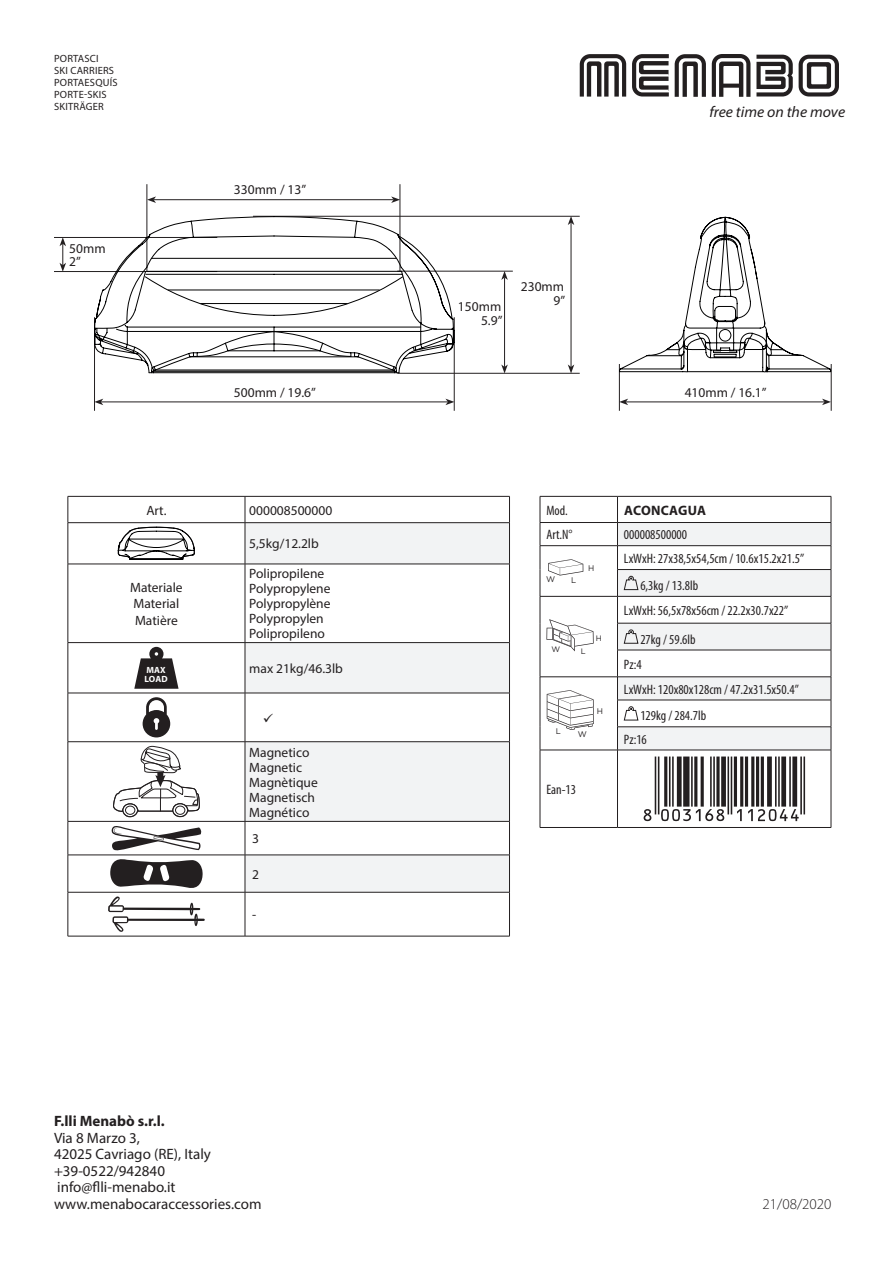
<style>
.page{position:relative;width:893px;height:1263px;background:#fff}
.page>*{position:absolute;margin:0;border:0;box-sizing:border-box;transform-origin:0 0}
.t1{font:italic 15.45px "Myriad Pro";color:#231f20}
.t2{font:15px/16.5px "Myriad Pro";color:#231f20}
.t3{font:700 15px "Myriad Pro";color:#231f20}
.t4{font:300 15px "Myriad Pro";color:#231f20}
.t5{font:condensed 13.65px/27.2px "Myriad Pro";color:#231f20}
.t6{font:700 13.65px "Myriad Pro";letter-spacing:.005em;color:#231f20}
.t7{font:13.5px/15px "Myriad Pro";color:#231f20}
.t8{font:10.5px/12px "Myriad Pro";letter-spacing:.02em;color:#231f20}
.t9{font:700 9px/9px "Myriad Pro";letter-spacing:.005em;color:#fff}
.t10{font:8.25px "Gotham";color:#231f20}
.t11{font:7.95px "Gotham";color:#231f20}
</style>
<div class="page">
<svg style="left:246px;top:523px;width:263px;height:369px;fill:#f2f3f4"></svg>
<svg style="left:245px;top:497px;width:1px;height:25px"></svg>
<hr style="left:68px;top:522px;width:177px;height:1px;background:#231f20">
<hr style="left:245px;top:522px;width:265px;height:1px;background:#231f20">
<hr style="left:245px;top:523px;width:1px;height:41px;background:#231f20">
<hr style="left:68px;top:564px;width:177px;height:1px;background:#231f20">
<hr style="left:245px;top:564px;width:265px;height:1px;background:#231f20">
<hr style="left:245px;top:564px;width:1px;height:78px;background:#231f20">
<hr style="left:68px;top:642px;width:177px;height:1px;background:#231f20">
<hr style="left:245px;top:643px;width:1px;height:50px;background:#231f20">
<hr style="left:68px;top:693px;width:177px;height:1px;background:#231f20">
<hr style="left:245px;top:693px;width:265px;height:1px;background:#231f20">
<hr style="left:245px;top:693px;width:1px;height:48px;background:#231f20">
<hr style="left:68px;top:741px;width:177px;height:1px;background:#231f20">
<hr style="left:245px;top:741px;width:265px;height:1px;background:#231f20">
<hr style="left:245px;top:742px;width:1px;height:79px;background:#231f20">
<hr style="left:68px;top:821px;width:177px;height:1px;background:#231f20">
<hr style="left:245px;top:821px;width:1px;height:34px;background:#231f20">
<hr style="left:68px;top:855px;width:177px;height:1px;background:#231f20">
<hr style="left:245px;top:855px;width:1px;height:37px;background:#231f20">
<hr style="left:245px;top:892px;width:1px;height:44px;background:#231f20">
<hr style="left:509px;top:564px;width:1px;height:78px;background:#231f20">
<hr style="left:245px;top:642px;width:265px;height:1px;background:#231f20">
<hr style="left:509px;top:693px;width:1px;height:48px;background:#231f20">
<hr style="left:509px;top:742px;width:1px;height:79px;background:#231f20">
<hr style="left:245px;top:821px;width:265px;height:1px;background:#231f20">
<hr style="left:245px;top:855px;width:265px;height:1px;background:#231f20">
<hr style="left:68px;top:496px;width:177px;height:1px;background:#231f20">
<svg style="left:68px;top:496px;width:1px;height:26px"></svg>
<hr style="left:245px;top:496px;width:265px;height:1px;background:#231f20">
<hr style="left:68px;top:523px;width:1px;height:41px;background:#231f20">
<hr style="left:68px;top:564px;width:1px;height:78px;background:#231f20">
<hr style="left:68px;top:643px;width:1px;height:50px;background:#231f20">
<hr style="left:68px;top:693px;width:1px;height:48px;background:#231f20">
<hr style="left:68px;top:742px;width:1px;height:79px;background:#231f20">
<hr style="left:68px;top:821px;width:1px;height:34px;background:#231f20">
<hr style="left:68px;top:855px;width:1px;height:37px;background:#231f20">
<svg style="left:509px;top:496px;width:1px;height:26px"></svg>
<hr style="left:509px;top:523px;width:1px;height:41px;background:#231f20">
<hr style="left:509px;top:643px;width:1px;height:50px;background:#231f20">
<hr style="left:509px;top:821px;width:1px;height:34px;background:#231f20">
<hr style="left:509px;top:855px;width:1px;height:37px;background:#231f20">
<hr style="left:68px;top:892px;width:177px;height:1px;background:#231f20">
<hr style="left:68px;top:892px;width:1px;height:44px;background:#231f20">
<hr style="left:245px;top:892px;width:265px;height:1px;background:#231f20">
<hr style="left:509px;top:892px;width:1px;height:44px;background:#231f20">
<hr style="left:68px;top:936px;width:177px;height:1px;background:#231f20">
<hr style="left:245px;top:936px;width:265px;height:1px;background:#231f20">
<svg style="left:118px;top:526px;width:77px;height:34px"></svg>
<svg style="left:134px;top:647px;width:45px;height:42px"></svg>
<svg style="left:143px;top:697px;width:27px;height:40px"></svg>
<svg style="left:112px;top:745px;width:89px;height:106px"></svg>
<svg style="left:110px;top:859px;width:93px;height:29px"></svg>
<svg style="left:108px;top:896px;width:97px;height:36px"></svg>
<svg style="left:632px;top:54px;width:37px;height:43px"></svg>
<svg style="left:580px;top:54px;width:46px;height:43px"></svg>
<svg style="left:675px;top:54px;width:31px;height:43px"></svg>
<svg style="left:712px;top:54px;width:38px;height:43px"></svg>
<svg style="left:799px;top:55px;width:40px;height:41px"></svg>
<svg style="left:756px;top:55px;width:37px;height:41px"></svg>
<hr style="left:626px;top:402px;width:198px;height:1px;background:#231f20">
<svg style="left:620px;top:399px;width:8px;height:6px"></svg>
<svg style="left:822px;top:399px;width:9px;height:6px"></svg>
<hr style="left:154px;top:199px;width:240px;height:1px;background:#231f20">
<svg style="left:148px;top:196px;width:8px;height:7px"></svg>
<svg style="left:391px;top:196px;width:9px;height:7px"></svg>
<hr style="left:571px;top:223px;width:1px;height:144px;background:#231f20">
<svg style="left:568px;top:217px;width:6px;height:8px"></svg>
<svg style="left:568px;top:364px;width:6px;height:9px"></svg>
<hr style="left:504px;top:277px;width:1px;height:90px;background:#231f20">
<svg style="left:501px;top:272px;width:7px;height:8px"></svg>
<svg style="left:501px;top:364px;width:7px;height:9px"></svg>
<svg style="left:60px;top:238px;width:6px;height:33px"></svg>
<hr style="left:454px;top:317px;width:1px;height:94px;background:#231f20">
<hr style="left:831px;top:364px;width:1px;height:47px;background:#231f20">
<hr style="left:400px;top:184px;width:1px;height:87px;background:#231f20">
<hr style="left:94px;top:317px;width:1px;height:94px;background:#231f20">
<hr style="left:619px;top:364px;width:1px;height:47px;background:#231f20">
<hr style="left:147px;top:184px;width:1px;height:87px;background:#231f20">
<hr style="left:397px;top:373px;width:183px;height:1px;background:#231f20">
<hr style="left:397px;top:271px;width:116px;height:1px;background:#231f20">
<hr style="left:54px;top:237px;width:163px;height:1px;background:#231f20">
<hr style="left:54px;top:271px;width:163px;height:1px;background:#231f20">
<hr style="left:253px;top:216px;width:327px;height:1px;background:#231f20">
<hr style="left:617px;top:750px;width:1px;height:77px;background:#231f20">
<hr style="left:540px;top:496px;width:77px;height:1px;background:#231f20">
<hr style="left:540px;top:522px;width:77px;height:1px;background:#231f20">
<hr style="left:540px;top:545px;width:77px;height:1px;background:#231f20">
<hr style="left:540px;top:596px;width:77px;height:1px;background:#231f20">
<hr style="left:540px;top:676px;width:77px;height:1px;background:#231f20">
<hr style="left:540px;top:750px;width:77px;height:1px;background:#231f20">
<hr style="left:540px;top:750px;width:1px;height:77px;background:#231f20">
<hr style="left:617px;top:750px;width:214px;height:1px;background:#231f20">
<hr style="left:831px;top:750px;width:1px;height:77px;background:#231f20">
<hr style="left:540px;top:827px;width:77px;height:1px;background:#231f20">
<hr style="left:617px;top:827px;width:214px;height:1px;background:#231f20">
<svg style="left:540px;top:496px;width:54px;height:254px"></svg>
<svg style="left:617px;top:496px;width:215px;height:254px"></svg>
<svg style="left:644px;top:756px;width:161px;height:65px"></svg>
<svg style="left:94px;top:216px;width:361px;height:192px"></svg>
<svg style="left:99px;top:258px;width:324px;height:115px"></svg>
<svg style="left:618px;top:216px;width:213px;height:157px"></svg>
<svg style="left:264px;top:713px;width:9px;height:9px"></svg>
<p class="t8" style="left:54px;top:52px;width:65px">PORTASCI<br>SKI CARRIERS<br>PORTAESQUÍS<br>PORTE-SKIS<br>SKITRÄGER</p>
<p class="t7" style="left:69px;top:241px;width:38px;line-height:13.5px">50mm<br>2”</p>
<p class="t7" style="left:234px;top:182px;width:74px">330mm / 13”</p>
<p class="t7" style="left:458px;top:300px;width:46px;line-height:13.5px;text-align:right">150mm<br>5.9”</p>
<p class="t7" style="left:521px;top:280px;width:46px;line-height:13.5px;text-align:right">230mm<br>9”</p>
<p class="t1" style="left:709px;top:102px;width:137px">free time on the move</p>
<p class="t7" style="left:234px;top:384px;width:83px">500mm / 19.6”</p>
<p class="t7" style="left:685px;top:384px;width:83px">410mm / 16.1”</p>
<p class="t7" style="left:146px;top:502px;width:22px">Art.</p>
<p class="t7" style="left:249px;top:502px;width:85px">000008500000</p>
<p class="t7" style="left:249px;top:536px;width:71px">5,5kg/12.2lb</p>
<p class="t7" style="left:130px;top:579px;width:54px;line-height:16.2px">Materiale<br>Material<br>Matière</p>
<p class="t7" style="left:249px;top:566px;width:83px">Polipropilene<br>Polypropylene<br>Polypropylène<br>Polypropylen<br>Polipropileno</p>
<p class="t9" style="left:144px;top:665px;width:25px">MAX<br>LOAD</p>
<p class="t7" style="left:249px;top:661px;width:95px">max 21kg/46.3lb</p>
<p class="t7" style="left:249px;top:744px;width:70px">Magnetico<br>Magnetic<br>Magnètique<br>Magnetisch<br>Magnético</p>
<p class="t7" style="left:252px;top:831px;width:8px">3</p>
<p class="t7" style="left:252px;top:866px;width:8px">2</p>
<p class="t7" style="left:252px;top:907px;width:6px">-</p>
<p class="t5" style="left:546px;top:496px;width:23px">Mod.</p>
<p class="t6" style="left:624px;top:501px;width:83px">ACONCAGUA</p>
<p class="t5" style="left:546px;top:521px;width:27px">Art.N°</p>
<p class="t5" style="left:624px;top:521px;width:65px">000008500000</p>
<p class="t10" style="left:571px;top:575px;width:7px">L</p>
<p class="t5" style="left:640px;top:544px;width:165px;text-indent:-16px">LxWxH: 27x38,5x54,5cm / 10.6x15.2x21.5”<br>6,3kg / 13.8lb</p>
<p class="t10" style="left:588px;top:562px;width:8px">H</p>
<p class="t10" style="left:546px;top:573px;width:11px">W</p>
<p class="t11" style="left:551px;top:644px;width:10px">W</p>
<p class="t11" style="left:581px;top:646px;width:6px">L</p>
<p class="t11" style="left:596px;top:633px;width:8px">H</p>
<p class="t10" style="left:556px;top:725px;width:7px">L</p>
<p class="t10" style="left:578px;top:728px;width:11px">W</p>
<p class="t10" style="left:597px;top:706px;width:8px">H</p>
<p class="t5" style="left:546px;top:776px;width:31px">Ean-13</p>
<p class="t5" style="left:640px;top:596px;width:149px;line-height:28.7px;text-indent:-16px">LxWxH: 56,5x78x56cm / 22.2x30.7x22”<br>27kg / 59.6lb</p>
<p class="t5" style="left:624px;top:650px;width:19px">Pz:4</p>
<p class="t5" style="left:640px;top:675px;width:160px;text-indent:-16px">LxWxH: 120x80x128cm / 47.2x31.5x50.4”<br>129kg / 284.7lb</p>
<p class="t5" style="left:624px;top:725px;width:24px">Pz:16</p>
<p class="t3" style="left:54px;top:1112px;width:112px">F.lli Menabò s.r.l.</p>
<p class="t2" style="left:54px;top:1129px;width:209px">Via 8 Marzo 3,<br>42025 Cavriago (RE), Italy +39-0522/942840 info@flli-menabo.it www.menabocaraccessories.com</p>
<p class="t4" style="left:762px;top:1195px;width:71px">21/08/2020</p>
</div>
